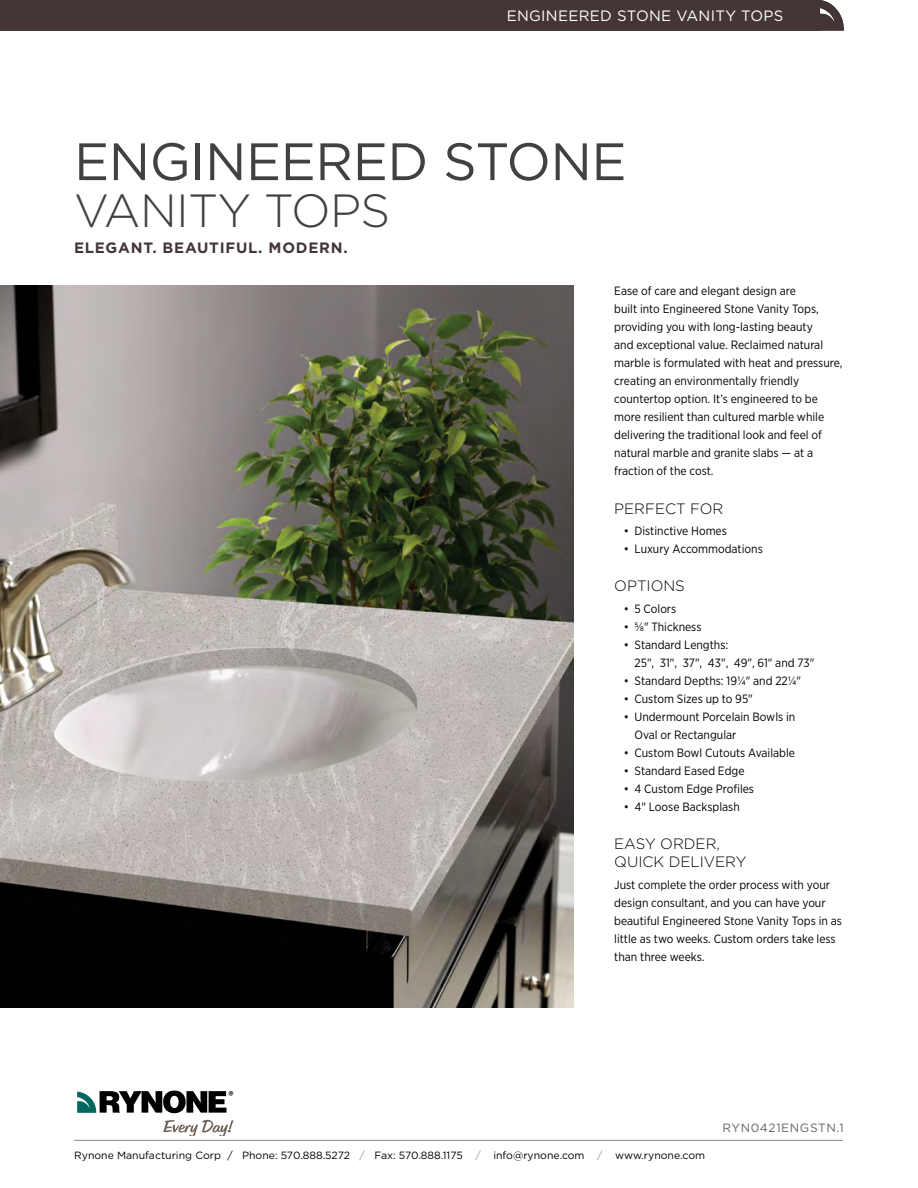
<style>
.page{position:relative;width:918px;height:1188px;background:#fff}
.page>*{position:absolute;margin:0;border:0;box-sizing:border-box;transform-origin:0 0}
.t1{font:52.5px "Gotham";letter-spacing:-.01em;color:#414042}
.t2{font:300 46.5px "Gotham";letter-spacing:-.01em;color:#414042}
.t3{font:300 15px/18px "Gotham";color:#000}
.t4{font:700 15px "Gotham";letter-spacing:.05em;color:#433636}
.t5{font:15px "Gotham";letter-spacing:.02em;color:#fff}
.t6{font:12px/18px "Gotham Narrow";color:#000}
.t7{font:12px "Gotham";letter-spacing:.05em;color:#636466}
.t8{font:10.5px "Gotham";color:#000}
.s1{color:#939598}
</style>
<div class="page">
<img style="left:0;top:286px;width:574px;height:722px">
<hr style="left:74px;top:1140px;width:769px;height:1px;background:#97989a">
<svg style="left:77px;top:1091px;width:156px;height:22px"></svg>
<svg style="left:163px;top:1120px;width:71px;height:16px"></svg>
<div style="left:0;top:0;width:819px;height:31px;background:#443635"></div>
<svg style="left:819px;top:0;width:25px;height:31px"></svg>
<p class="t5" style="left:507px;top:6px;width:278px">ENGINEERED STONE VANITY TOPS</p>
<h1 class="t1" style="left:74px;top:128px;width:554px">ENGINEERED STONE</h1>
<h2 class="t2" style="left:74px;top:181px;width:318px">VANITY TOPS</h2>
<p class="t4" style="left:74px;top:238px;width:275px">ELEGANT. BEAUTIFUL. MODERN.</p>
<p class="t6" style="left:614px;top:282px;width:230px">Ease of care and elegant design are<br>built into Engineered Stone Vanity Tops, providing you with long-lasting beauty<br>and exceptional value. Reclaimed natural marble is formulated with heat and pressure, creating an environmentally friendly countertop option. It’s engineered to be more resilient than cultured marble while delivering the traditional look and feel of natural marble and granite slabs — at a fraction of the cost.</p>
<p class="t3" style="left:614px;top:499px;width:111px">PERFECT FOR</p>
<p class="t6" style="left:624px;top:522px;width:105px">• Distinctive Homes</p>
<p class="t6" style="left:624px;top:540px;width:141px">• Luxury Accommodations</p>
<p class="t3" style="left:614px;top:577px;width:72px">OPTIONS</p>
<p class="t6" style="left:624px;top:599px;width:54px">• 5 Colors</p>
<p class="t6" style="left:624px;top:617px;width:79px">• 5/8" Thickness</p>
<p class="t6" style="left:634px;top:635px;width:181px;text-indent:-11px">• Standard Lengths:<br>25", 31", 37", 43", 49", 61" and 73"</p>
<p class="t6" style="left:624px;top:671px;width:179px">• Standard Depths: 191/4" and 221/4"</p>
<p class="t6" style="left:624px;top:689px;width:131px">• Custom Sizes up to 95"</p>
<p class="t6" style="left:634px;top:707px;width:162px;text-indent:-11px">• Undermount Porcelain Bowls in<br>Oval or Rectangular</p>
<p class="t6" style="left:624px;top:743px;width:173px">• Custom Bowl Cutouts Available</p>
<p class="t6" style="left:624px;top:761px;width:122px">• Standard Eased Edge</p>
<p class="t6" style="left:624px;top:779px;width:132px">• 4 Custom Edge Profiles</p>
<p class="t6" style="left:624px;top:797px;width:118px">• 4" Loose Backsplash</p>
<p class="t3" style="left:614px;top:834px;width:134px">EASY ORDER,<br>QUICK DELIVERY</p>
<p class="t6" style="left:614px;top:875px;width:229px">Just complete the order process with your design consultant, and you can have your beautiful Engineered Stone Vanity Tops in as little as two weeks. Custom orders take less than three weeks.</p>
<p class="t7" style="left:723px;top:1120px;width:123px">RYN0421ENGSTN.1</p>
<p class="t8" style="left:74px;top:1148px;width:632px">Rynone Manufacturing Corp / Phone: 570.888.5272 <span class="s1">/</span> Fax: 570.888.1175 <span class="s1">/</span> info@rynone.com <span class="s1">/</span> www.rynone.com</p>
</div>
